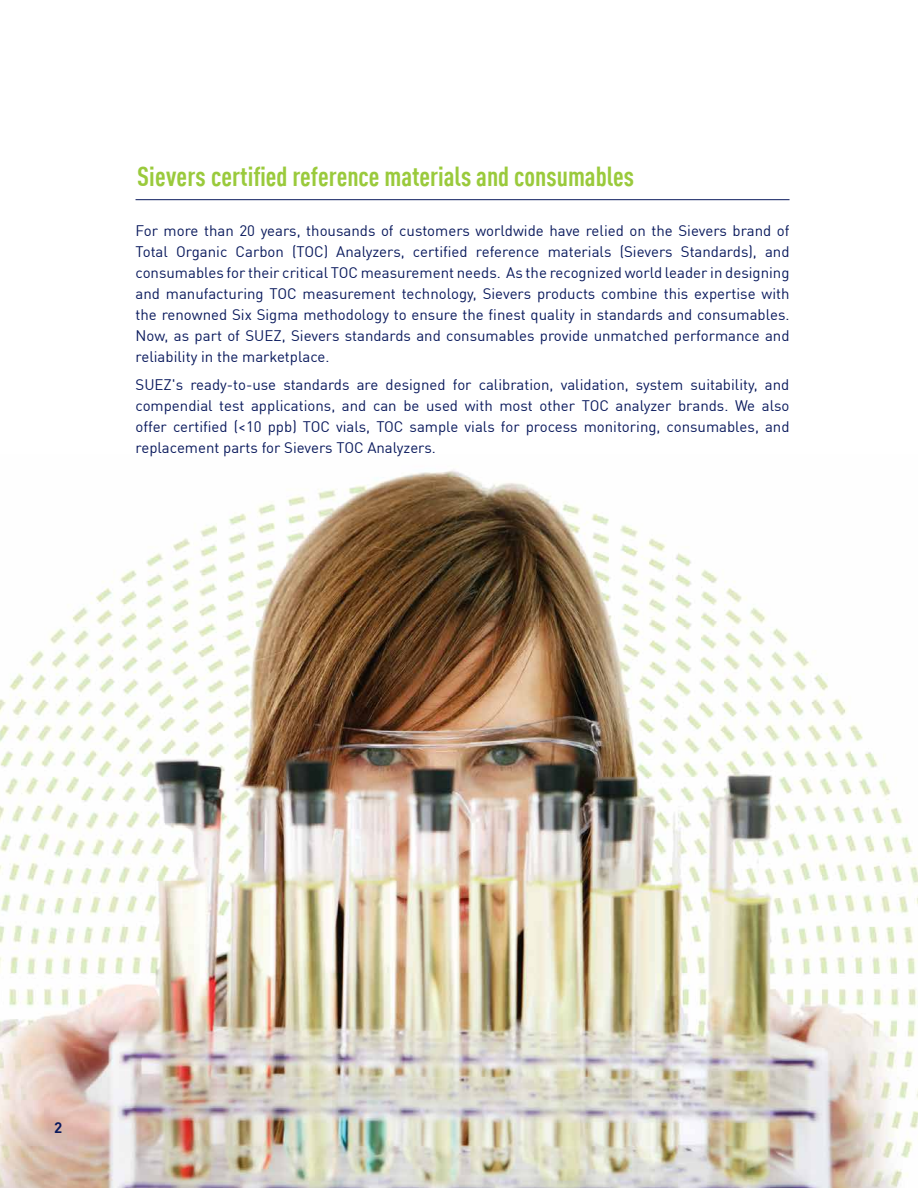
<style>
.page{position:relative;width:918px;height:1188px;background:#fff}
.page>*{position:absolute;margin:0;border:0;box-sizing:border-box;transform-origin:0 0}
.t1{font:700 condensed 27px "DIN Pro";color:#9aca3c}
.t2{font:15px/21px "DIN Pro";color:#0a1a5d;text-align:justify}
.t3{font:700 15px "DIN Pro";color:#0a1a5d}
</style>
<div class="page">
<img style="left:0;top:470px;width:918px;height:718px">
<hr style="left:136px;top:199px;width:654px;height:1px;background:#0a1a5d">
<h1 class="t1" style="left:137px;top:156px;width:499px">Sievers certified reference materials and consumables</h1>
<p class="t2" style="left:136px;top:220px;width:656px">For more than 20 years, thousands of customers worldwide have relied on the Sievers brand of Total Organic Carbon (TOC) Analyzers, certified reference materials (Sievers Standards), and consumables for their critical TOC measurement needs. As the recognized world leader in designing and manufacturing TOC measurement technology, Sievers products combine this expertise with the renowned Six Sigma methodology to ensure the finest quality in standards and consumables.<br>Now, as part of SUEZ, Sievers standards and consumables provide unmatched performance and reliability in the marketplace.</p>
<p class="t2" style="left:136px;top:373px;width:656px">SUEZ's ready-to-use standards are designed for calibration, validation, system suitability, and compendial test applications, and can be used with most other TOC analyzer brands. We also offer certified (&lt;10 ppb) TOC vials, TOC sample vials for process monitoring, consumables, and replacement parts for Sievers TOC Analyzers.</p>
<p class="t3" style="left:54px;top:1116px;width:10px">2</p>
</div>
